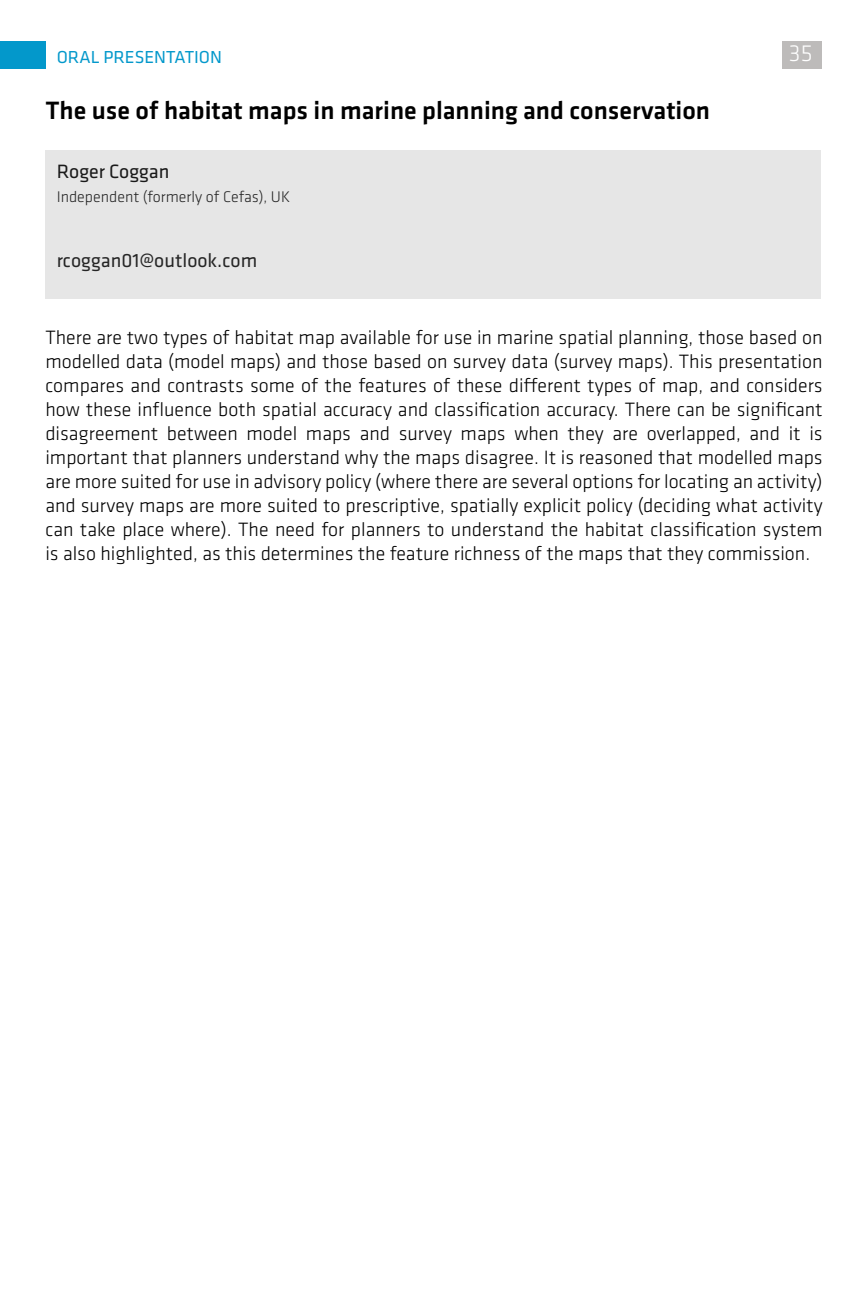
<style>
.page{position:relative;width:868px;height:1293px;background:#fff}
.page>*{position:absolute;margin:0;border:0;box-sizing:border-box;transform-origin:0 0}
.t1{font:500 26px "Klavika";color:#000}
.t2{font:300 24px "Klavika";color:#fff}
.t3{font:300 20px/24px "Klavika";color:#000;text-align:justify}
.t4{font:20px "Klavika";color:#262626}
.t5{font:20px "Klavika";color:#1a1a1a}
.t6{font:18px "Klavika";color:#0398cb}
.t7{font:300 16px "Klavika";color:#262626}
</style>
<div class="page">
<div style="left:782px;top:41px;width:39px;height:27px;background:#bdbbba"></div>
<div style="left:0;top:41px;width:45px;height:27px;background:#0398cb"></div>
<div style="left:45px;top:150px;width:775px;height:149px;background:#e6e6e6"></div>
<p class="t6" style="left:57px;top:45px;width:167px">ORAL PRESENTATION</p>
<p class="t2" style="left:788px;top:39px;width:25px">35</p>
<h1 class="t1" style="left:45px;top:93px;width:666px">The use of habitat maps in marine planning and conservation</h1>
<p class="t5" style="left:57px;top:158px;width:114px">Roger Coggan</p>
<p class="t7" style="left:57px;top:187px;width:235px">Independent (formerly of Cefas), UK</p>
<p class="t4" style="left:57px;top:247px;width:202px">rcoggan01@outlook.com</p>
<p class="t3" style="left:45px;top:325px;width:778px">There are two types of habitat map available for use in marine spatial planning, those based on modelled data (model maps) and those based on survey data (survey maps). This presentation compares and contrasts some of the features of these different types of map, and considers how these influence both spatial accuracy and classification accuracy. There can be significant disagreement between model maps and survey maps when they are overlapped, and it is important that planners understand why the maps disagree. It is reasoned that modelled maps are more suited for use in advisory policy (where there are several options for locating an activity) and survey maps are more suited to prescriptive, spatially explicit policy (deciding what activity can take place where). The need for planners to understand the habitat classification system is also highlighted, as this determines the feature richness of the maps that they commission.</p>
</div>
